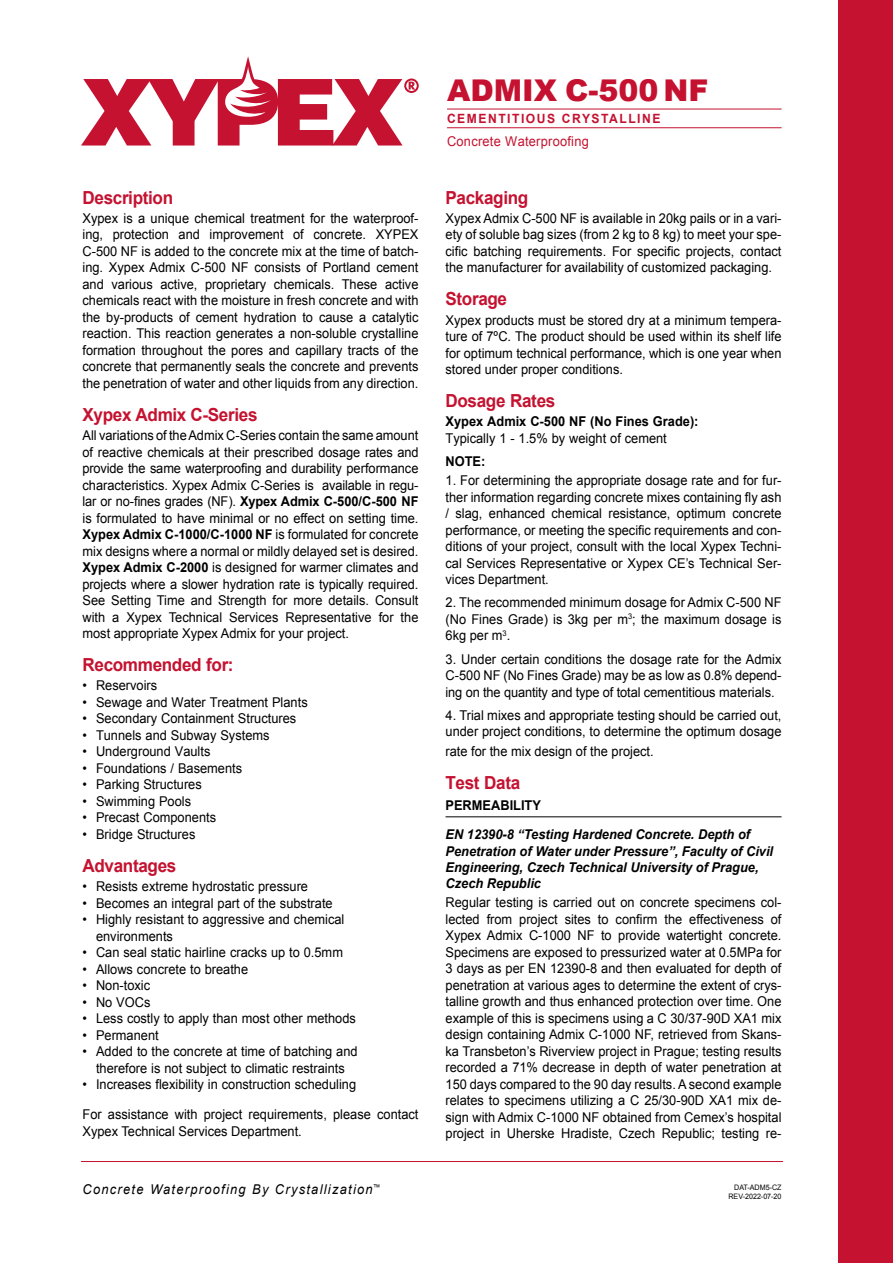
<style>
.page{position:relative;width:893px;height:1263px;background:#fff}
.page>*{position:absolute;margin:0;border:0;box-sizing:border-box;transform-origin:0 0}
.t1{font:900 30px "Arial";color:#c41230}
.t2{font:700 18px "Arial";letter-spacing:-.02em;color:#c41230;scale:.95 1}
.t3{font:13.5px/16.5px "Arial";color:#000;text-align:justify;scale:.95 1}
.t4{font:italic 700 13.5px/16.2px "Arial";color:#000;scale:.95 1}
.t5{font:700 13.5px "Arial";color:#000;scale:.95 1}
.t6{font:italic 13.5px "Arial";letter-spacing:.1em;color:#000;scale:.95 1}
.t7{font:13.5px "Arial";letter-spacing:.02em;color:#c41230;scale:.95 1}
.t8{font:700 12.75px "Arial";letter-spacing:.125em;color:#c41230;scale:.95 1}
.t9{font:7.5px/9px "Arial";color:#000;text-align:right;scale:.95 1}
.s1{font-weight:700}
</style>
<div class="page">
<div style="left:839px;top:0;width:54px;height:1263px;background:#c41230"></div>
<hr style="left:446px;top:816px;width:336px;height:1px;background:#000">
<hr style="left:447px;top:109px;width:335px;height:1px;background:#c41230">
<hr style="left:447px;top:127px;width:335px;height:1px;background:#c41230">
<hr style="left:81px;top:1161px;width:702px;height:1px;background:#c41230">
<svg style="left:81px;top:56px;width:338px;height:90px"></svg>
<h2 class="t2" style="left:82px;top:185px;width:97px">Description</h2>
<p class="t3" style="left:82px;top:210px;width:355px">Xypex is a unique chemical treatment for the waterproof&shy;ing, protection and improvement of concrete. XYPEX C-500 NF is added to the concrete mix at the time of batch&shy;ing. Xypex Admix C-500 NF consists of Portland cement and various active, proprietary chemicals. These active chemicals react with the moisture in fresh concrete and with the by-products of cement hydration to cause a catalytic reaction. This reaction generates a non-soluble crystalline formation throughout the pores and capillary tracts of the concrete that permanently seals the concrete and prevents the penetration of water and other liquids from any direction.</p>
<h2 class="t2" style="left:82px;top:403px;width:186px">Xypex Admix C-Series</h2>
<p class="t3" style="left:82px;top:427px;width:355px">All variations of the Admix C-Series contain the same amount of reactive chemicals at their prescribed dosage rates and provide the same waterproofing and durability performance characteristics. Xypex Admix C-Series is available in regu&shy;lar or no-fines grades (NF). <span class="s1">Xypex Admix C-500/C-500 NF </span>is formulated to have minimal or no effect on setting time.<br><span class="s1">Xypex Admix C-1000/C-1000 NF</span> is formulated for concrete mix designs where a normal or mildly delayed set is desired.<br><span class="s1">Xypex Admix C-2000</span> is designed for warmer climates and projects where a slower hydration rate is typically required.<br>See Setting Time and Strength for more details. Consult with a Xypex Technical Services Representative for the most appropriate Xypex Admix for your project.</p>
<h2 class="t2" style="left:82px;top:653px;width:161px">Recommended for:</h2>
<p class="t3" style="left:82px;top:677px;width:80px">• Reservoirs</p>
<p class="t3" style="left:82px;top:694px;width:239px">• Sewage and Water Treatment Plants</p>
<p class="t3" style="left:82px;top:710px;width:227px">• Secondary Containment Structures</p>
<p class="t3" style="left:82px;top:727px;width:198px">• Tunnels and Subway Systems</p>
<p class="t3" style="left:82px;top:743px;width:136px">• Underground Vaults</p>
<p class="t3" style="left:82px;top:760px;width:170px">• Foundations / Basements</p>
<p class="t3" style="left:82px;top:776px;width:127px">• Parking Structures</p>
<p class="t3" style="left:82px;top:793px;width:116px">• Swimming Pools</p>
<p class="t3" style="left:82px;top:809px;width:142px">• Precast Components</p>
<p class="t3" style="left:82px;top:826px;width:120px">• Bridge Structures</p>
<h2 class="t2" style="left:82px;top:854px;width:100px">Advantages</h2>
<p class="t3" style="left:82px;top:878px;width:239px">• Resists extreme hydrostatic pressure</p>
<p class="t3" style="left:82px;top:895px;width:265px">• Becomes an integral part of the substrate</p>
<p class="t3" style="left:96px;top:911px;width:263px;text-indent:-14px">• Highly resistant to aggressive and chemical environments</p>
<p class="t3" style="left:82px;top:944px;width:276px">• Can seal static hairline cracks up to 0.5mm</p>
<p class="t3" style="left:82px;top:961px;width:176px">• Allows concrete to breathe</p>
<p class="t3" style="left:82px;top:977px;width:73px">• Non-toxic</p>
<p class="t3" style="left:82px;top:994px;width:73px">• No VOCs</p>
<p class="t3" style="left:82px;top:1010px;width:289px">• Less costly to apply than most other methods</p>
<p class="t3" style="left:82px;top:1027px;width:82px">• Permanent</p>
<p class="t3" style="left:82px;top:1043px;width:291px;text-align:center">• Added to the concrete at time of batching and therefore is not subject to climatic restraints</p>
<p class="t3" style="left:82px;top:1076px;width:290px">• Increases flexibility in construction scheduling</p>
<p class="t3" style="left:82px;top:1106px;width:355px">For assistance with project requirements, please contact<br>Xypex Technical Services Department.</p>
<h1 class="t1" style="left:447px;top:68px;width:263px">ADMIX C-500 NF</h1>
<p class="t8" style="left:447px;top:110px;width:226px">CEMENTITIOUS CRYSTALLINE</p>
<p class="t7" style="left:447px;top:132px;width:151px">Concrete Waterproofing</p>
<h2 class="t2" style="left:446px;top:185px;width:89px">Packaging</h2>
<p class="t3" style="left:446px;top:210px;width:355px">Xypex Admix C-500 NF is available in 20kg pails or in a vari&shy;ety of soluble bag sizes (from 2 kg to 8 kg) to meet your spe&shy;cific batching requirements. For specific projects, contact the manufacturer for availability of customized packaging.</p>
<h2 class="t2" style="left:446px;top:287px;width:66px">Storage</h2>
<p class="t3" style="left:446px;top:312px;width:355px">Xypex products must be stored dry at a minimum tempera&shy;ture of 7ºC. The product should be used within its shelf life for optimum technical performance, which is one year when stored under proper conditions.</p>
<h2 class="t2" style="left:446px;top:389px;width:117px">Dosage Rates</h2>
<p class="t5" style="left:446px;top:413px;width:268px">Xypex Admix C-500 NF (No Fines Grade):</p>
<p class="t3" style="left:446px;top:430px;width:234px">Typically 1 - 1.5% by weight of cement</p>
<p class="t5" style="left:446px;top:452px;width:43px">NOTE:</p>
<p class="t3" style="left:446px;top:472px;width:355px">1. For determining the appropriate dosage rate and for fur&shy;ther information regarding concrete mixes containing fly ash / slag, enhanced chemical resistance, optimum concrete performance, or meeting the specific requirements and con&shy;ditions of your project, consult with the local Xypex Techni&shy;cal Services Representative or Xypex CE’s Technical Ser&shy;vices Department.</p>
<p class="t3" style="left:446px;top:595px;width:355px">2. The recommended minimum dosage for Admix C-500 NF (No Fines Grade) is 3kg per m<sup>3</sup>; the maximum dosage is 6kg per m<sup>3</sup>.</p>
<p class="t3" style="left:445px;top:651px;width:355px">3. Under certain conditions the dosage rate for the Admix C-500 NF (No Fines Grade) may be as low as 0.8% depend&shy;ing on the quantity and type of total cementitious materials.</p>
<p class="t3" style="left:446px;top:707px;width:355px">4. Trial mixes and appropriate testing should be carried out, under project conditions, to determine the optimum dosage</p>
<p class="t3" style="left:446px;top:743px;width:221px">rate for the mix design of the project.</p>
<h2 class="t2" style="left:446px;top:771px;width:80px">Test Data</h2>
<p class="t5" style="left:446px;top:796px;width:102px">PERMEABILITY</p>
<p class="t4" style="left:446px;top:827px;width:346px">EN 12390-8 “Testing Hardened Concrete. Depth of Penetration of Water under Pressure”, Faculty of Civil Engineering, Czech Technical University of Prague, Czech Republic</p>
<p class="t3" style="left:446px;top:894px;width:355px">Regular testing is carried out on concrete specimens col&shy;lected from project sites to confirm the effectiveness of Xypex Admix C-1000 NF to provide watertight concrete.<br>Specimens are exposed to pressurized water at 0.5MPa for 3 days as per EN 12390-8 and then evaluated for depth of penetration at various ages to determine the extent of crys&shy;talline growth and thus enhanced protection over time. One example of this is specimens using a C 30/37-90D XA1 mix design containing Admix C-1000 NF, retrieved from Skans&shy;ka Transbeton’s Riverview project in Prague; testing results recorded a 71% decrease in depth of water penetration at 150 days compared to the 90 day results. A second example relates to specimens utilizing a C 25/30-90D XA1 mix de&shy;sign with Admix C-1000 NF obtained from Cemex’s hospital project in Uherske Hradiste, Czech Republic; testing re-</p>
<p class="t6" style="left:82px;top:1180px;width:315px">Concrete Waterproofing By Crystallization<sup>™</sup></p>
<p class="t9" style="left:728px;top:1183px;width:57px">DAT-ADM5-CZ<br>REV-2022-07-20</p>
</div>
